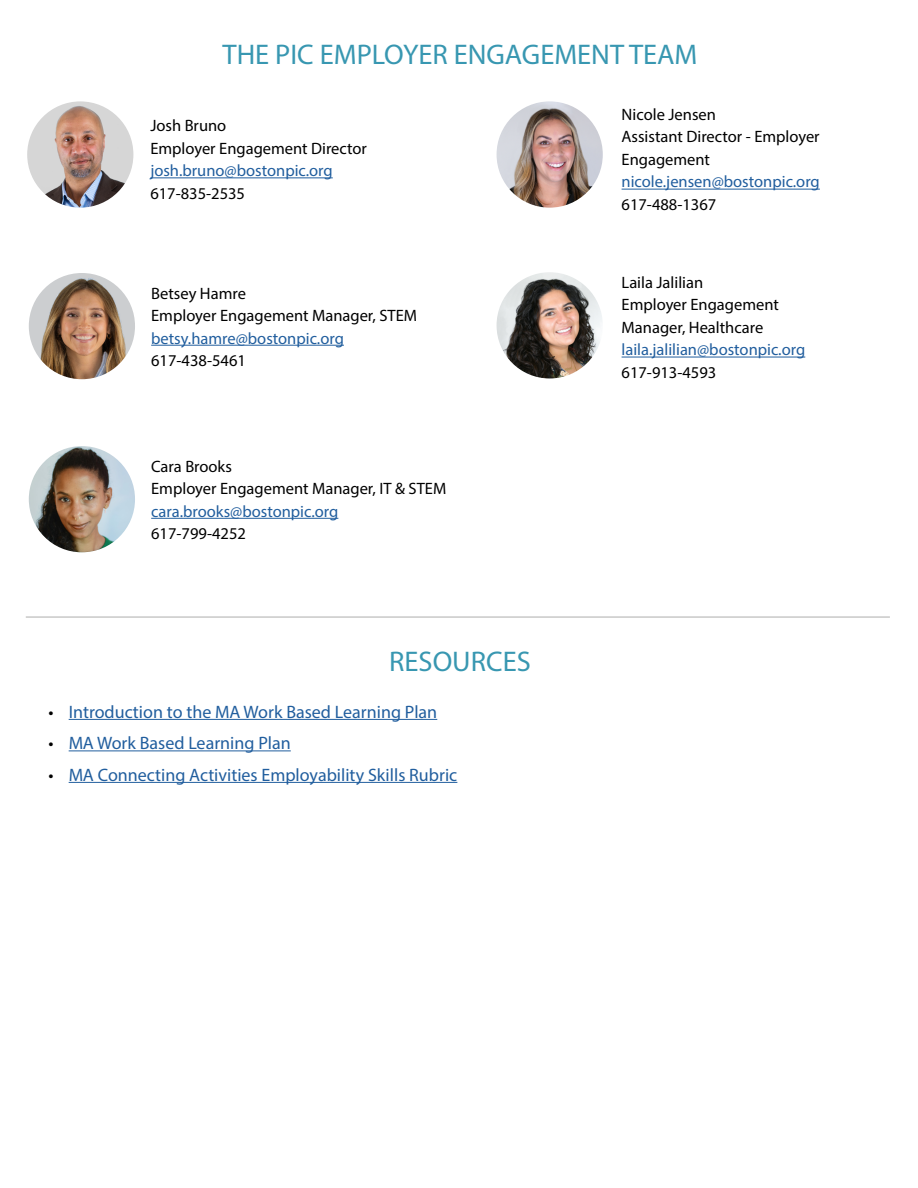
<style>
.page{position:relative;width:918px;height:1188px;background:#fff}
.page>*{position:absolute;margin:0;border:0;box-sizing:border-box;transform-origin:0 0}
.t1{font:28.5px "Myriad Pro";color:#3897b1}
.t2{font:18px "Myriad Pro";color:#215e9e}
.t3{font:16.5px/22.5px "Myriad Pro";color:#000}
.t4{font:16.5px "Myriad Pro";color:#215e9e}
.s1{color:#000}
</style>
<div class="page">
<hr style="left:69px;top:719px;width:368px;height:1px;background:#215e9e">
<hr style="left:69px;top:750px;width:222px;height:1px;background:#215e9e">
<hr style="left:69px;top:782px;width:388px;height:1px;background:#215e9e">
<img style="left:26px;top:100px;width:109px;height:109px;border-radius:55px">
<div style="left:24px;top:98px;width:112px;height:113px;border:3px solid #fff;border-radius:50%"></div>
<img style="left:495px;top:100px;width:109px;height:109px;border-radius:55px">
<div style="left:494px;top:98px;width:112px;height:113px;border:3px solid #fff;border-radius:50%"></div>
<hr style="left:150px;top:177px;width:183px;height:1px;background:#215e9e">
<hr style="left:622px;top:189px;width:198px;height:1px;background:#215e9e">
<img style="left:27px;top:272px;width:110px;height:109px;border-radius:55px">
<div style="left:26px;top:270px;width:112px;height:112px;border:3px solid #fff;border-radius:50%"></div>
<img style="left:495px;top:271px;width:109px;height:109px;border-radius:55px">
<div style="left:494px;top:269px;width:112px;height:112px;border:3px solid #fff;border-radius:50%"></div>
<hr style="left:151px;top:345px;width:193px;height:1px;background:#215e9e">
<hr style="left:622px;top:357px;width:183px;height:1px;background:#215e9e">
<hr style="left:26px;top:616px;width:864px;height:2px;background:#c9c9c8">
<img style="left:27px;top:445px;width:110px;height:109px;border-radius:55px">
<div style="left:26px;top:443px;width:112px;height:112px;border:3px solid #fff;border-radius:50%"></div>
<hr style="left:151px;top:518px;width:187px;height:1px;background:#215e9e">
<h1 class="t1" style="left:223px;top:37px;width:477px">THE PIC EMPLOYER ENGAGEMENT TEAM</h1>
<p class="t3" style="left:150px;top:114px;width:218px">Josh Bruno<br>Employer Engagement Director</p>
<p class="t4" style="left:150px;top:161px;width:184px">josh.bruno@bostonpic.org</p>
<p class="t3" style="left:150px;top:182px;width:96px">617-835-2535</p>
<p class="t3" style="left:151px;top:282px;width:267px">Betsey Hamre<br>Employer Engagement Manager, STEM</p>
<p class="t4" style="left:151px;top:328px;width:194px">betsy.hamre@bostonpic.org</p>
<p class="t3" style="left:151px;top:349px;width:96px">617-438-5461</p>
<p class="t3" style="left:151px;top:455px;width:297px">Cara Brooks<br>Employer Engagement Manager, IT &amp; STEM</p>
<p class="t4" style="left:151px;top:501px;width:189px">cara.brooks@bostonpic.org</p>
<p class="t3" style="left:151px;top:522px;width:96px">617-799-4252</p>
<h1 class="t1" style="left:389px;top:643px;width:143px">RESOURCES</h1>
<p class="t2" style="left:48px;top:700px;width:390px"><span class="s1">•</span> Introduction to the MA Work Based Learning Plan</p>
<p class="t2" style="left:48px;top:732px;width:244px"><span class="s1">•</span> MA Work Based Learning Plan</p>
<p class="t2" style="left:48px;top:763px;width:410px"><span class="s1">•</span> MA Connecting Activities Employability Skills Rubric</p>
<p class="t3" style="left:622px;top:103px;width:200px">Nicole Jensen<br>Assistant Director - Employer<br>Engagement</p>
<p class="t4" style="left:622px;top:172px;width:200px">nicole.jensen@bostonpic.org</p>
<p class="t3" style="left:622px;top:193px;width:96px">617-488-1367</p>
<p class="t3" style="left:622px;top:271px;width:159px">Laila Jalilian<br>Employer Engagement<br>Manager, Healthcare</p>
<p class="t4" style="left:622px;top:340px;width:185px">laila.jalilian@bostonpic.org</p>
<p class="t3" style="left:622px;top:361px;width:96px">617-913-4593</p>
</div>
